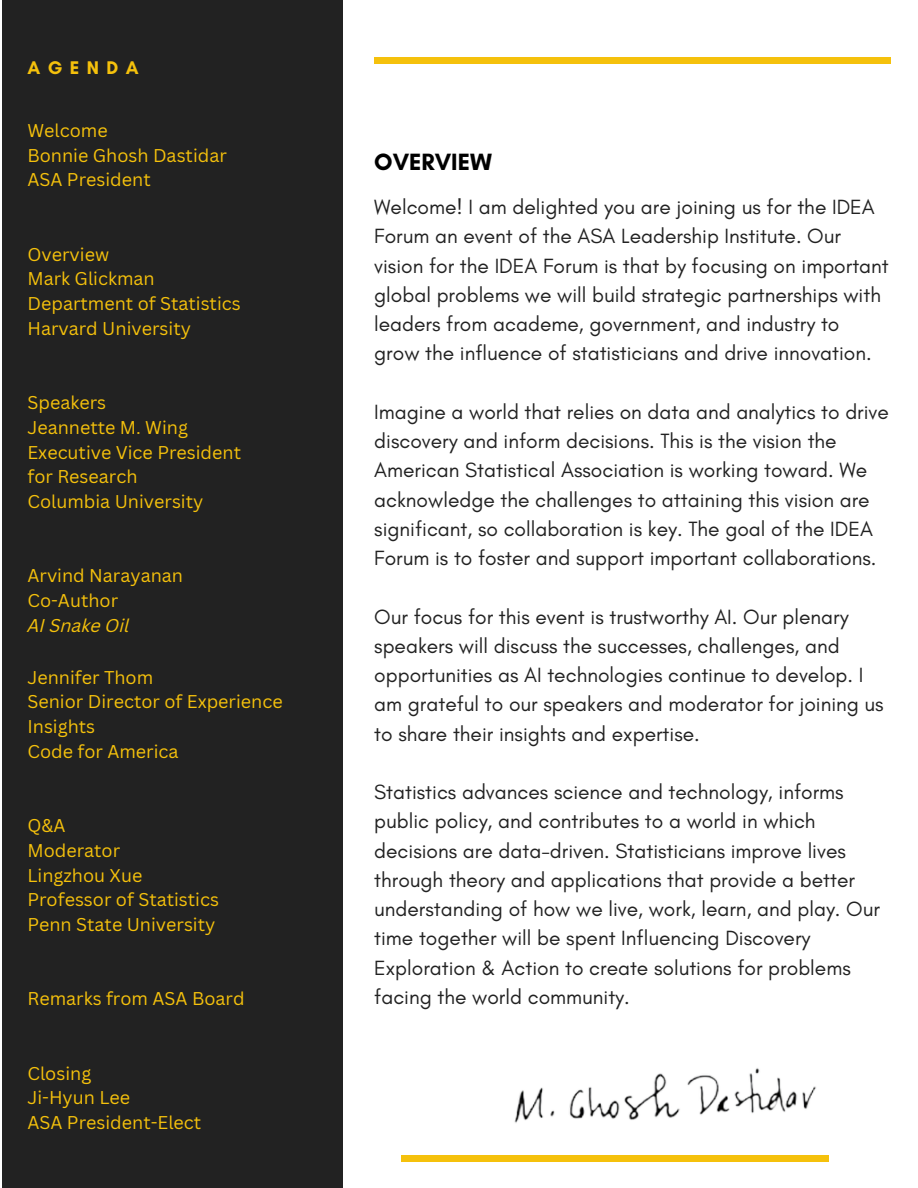
<style>
.page{position:relative;width:918px;height:1188px;background:#fff}
.page>*{position:absolute;margin:0;border:0;box-sizing:border-box;transform-origin:0 0}
.t1{font:700 24px "Glacial Indifference";color:#000}
.t2{font:21px/29.2px "Glacial Indifference";color:#222}
.t3{font:700 18.75px "Glacial Indifference";letter-spacing:.4em;color:#f5c10c}
.t4{font:18px/24.8px "Canva Sans";color:#f5c10c}
.t5{font:italic 18px "Canva Sans";color:#f5c10c}
</style>
<div class="page">
<div style="left:3px;top:0;width:340px;height:1188px;background:#222"></div>
<div style="left:374px;top:57px;width:517px;height:7px;background:#f5c10c"></div>
<div style="left:401px;top:1155px;width:427px;height:7px;background:#f5c10c"></div>
<img style="left:514px;top:1068px;width:302px;height:55px">
<p class="t3" style="left:27px;top:56px;width:113px">AGENDA</p>
<p class="t4" style="left:27px;top:117px;width:82px">Welcome</p>
<p class="t4" style="left:27px;top:142px;width:201px">Bonnie Ghosh Dastidar</p>
<p class="t4" style="left:27px;top:167px;width:125px">ASA President</p>
<p class="t4" style="left:27px;top:241px;width:83px">Overview</p>
<p class="t4" style="left:27px;top:266px;width:129px">Mark Glickman</p>
<p class="t4" style="left:27px;top:291px;width:215px">Department of Statistics</p>
<p class="t4" style="left:27px;top:315px;width:165px">Harvard University</p>
<p class="t4" style="left:27px;top:390px;width:80px">Speakers</p>
<p class="t4" style="left:27px;top:414px;width:162px">Jeannette M. Wing</p>
<p class="t4" style="left:27px;top:439px;width:215px">Executive Vice President</p>
<p class="t4" style="left:27px;top:464px;width:112px">for Research</p>
<p class="t4" style="left:27px;top:489px;width:177px">Columbia University</p>
<p class="t4" style="left:27px;top:563px;width:157px">Arvind Narayanan</p>
<p class="t4" style="left:27px;top:588px;width:92px">Co-Author</p>
<p class="t5" style="left:27px;top:618px;width:103px">AI Snake Oil</p>
<p class="t4" style="left:27px;top:664px;width:127px">Jennifer Thom</p>
<p class="t4" style="left:27px;top:689px;width:257px">Senior Director of Experience<br>Insights</p>
<p class="t4" style="left:27px;top:738px;width:153px">Code for America</p>
<p class="t4" style="left:27px;top:813px;width:40px">Q&amp;A</p>
<p class="t4" style="left:27px;top:837px;width:94px">Moderator</p>
<p class="t4" style="left:27px;top:862px;width:116px">Lingzhou Xue</p>
<h1 class="t4" style="left:27px;top:887px;width:193px">Professor of Statistics</h1>
<h2 class="t4" style="left:27px;top:912px;width:189px">Penn State University</h2>
<h2 class="t4" style="left:27px;top:986px;width:219px">Remarks from ASA Board</h2>
<h2 class="t4" style="left:27px;top:1060px;width:65px">Closing</h2>
<h2 class="t4" style="left:27px;top:1085px;width:104px">Ji-Hyun Lee</h2>
<p class="t4" style="left:27px;top:1110px;width:175px">ASA President-Elect</p>
<p class="t1" style="left:374px;top:147px;width:119px">OVERVIEW</p>
<p class="t2" style="left:374px;top:192px;width:516px">Welcome! I am delighted you are joining us for the IDEA Forum an event of the ASA Leadership Institute. Our vision for the IDEA Forum is that by focusing on important global problems we will build strategic partnerships with leaders from academe, government, and industry to grow the influence of statisticians and drive innovation.</p>
<p class="t2" style="left:374px;top:397px;width:516px">Imagine a world that relies on data and analytics to drive discovery and inform decisions. This is the vision the American Statistical Association is working toward. We acknowledge the challenges to attaining this vision are significant, so collaboration is key. The goal of the IDEA Forum is to foster and support important collaborations.</p>
<p class="t2" style="left:374px;top:602px;width:511px">Our focus for this event is trustworthy AI. Our plenary speakers will discuss the successes, challenges, and opportunities as AI technologies continue to develop. I am grateful to our speakers and moderator for joining us to share their insights and expertise.</p>
<p class="t2" style="left:374px;top:777px;width:507px">Statistics advances science and technology, informs public policy, and contributes to a world in which decisions are data-driven. Statisticians improve lives through theory and applications that provide a better understanding of how we live, work, learn, and play. Our time together will be spent Influencing Discovery Exploration &amp; Action to create solutions for problems facing the world community.</p>
</div>
